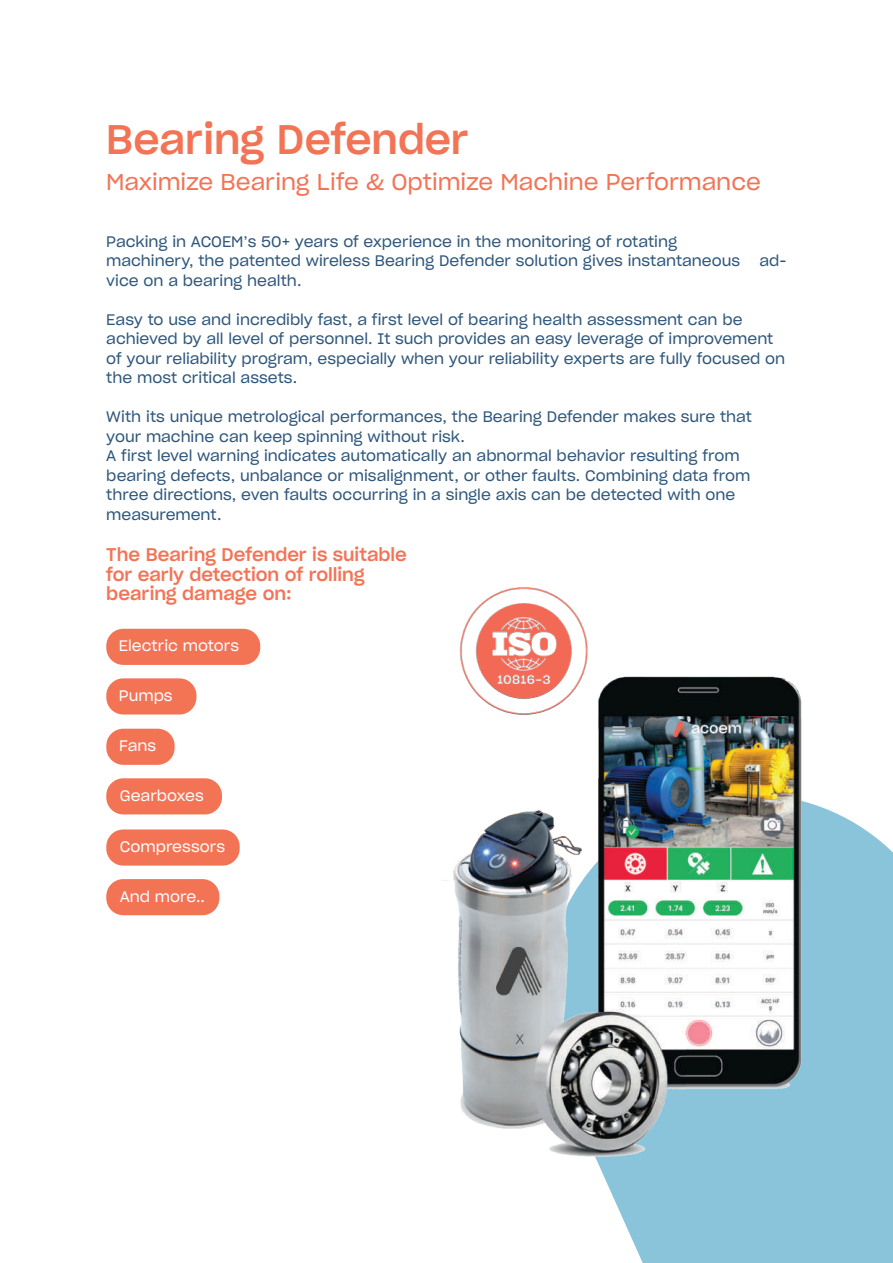
<style>
.page{position:relative;width:893px;height:1263px;background:#fff}
.page>*{position:absolute;margin:0;border:0;box-sizing:border-box;transform-origin:0 0}
.t1{font:40.5px "Sharp Grotesk Medium 20";color:#f37355}
.t2{font:22.5px "Sharp Grotesk Book 20";color:#f37355}
.t3{font:18px/19.5px "Sharp Grotesk Medium 20";color:#f37355}
.t4{font:15px/19.5px "Sharp Grotesk Book 20";color:#2e567b}
.t5{font:15px "Sharp Grotesk Book 20";color:#fff}
</style>
<div class="page">
<div style="left:600px;top:812px;width:293px;height:451px;background:#89c4da"></div>
<img style="left:441px;top:676px;width:392px;height:493px">
<div style="left:106px;top:629px;width:154px;height:36px;background:#f37355;border-radius:17px"></div>
<div style="left:106px;top:678px;width:90px;height:36px;background:#f37355;border-radius:17px"></div>
<div style="left:106px;top:778px;width:116px;height:36px;background:#f37355;border-radius:17px"></div>
<div style="left:106px;top:729px;width:69px;height:36px;background:#f37355;border-radius:17px"></div>
<img style="left:458px;top:587px;width:131px;height:129px">
<div style="left:106px;top:829px;width:134px;height:37px;background:#f37355;border-radius:17px"></div>
<div style="left:106px;top:879px;width:113px;height:36px;background:#f37355;border-radius:17px"></div>
<h1 class="t1" style="left:106px;top:106px;width:364px">Bearing Defender</h1>
<h2 class="t2" style="left:106px;top:164px;width:656px">Maximize Bearing Life &amp; Optimize Machine Performance</h2>
<p class="t4" style="left:106px;top:231px;width:635px">Packing in ACOEM’s 50+ years of experience in the monitoring of rotating machinery, the patented wireless Bearing Defender solution gives instantaneous</p>
<p class="t4" style="left:759px;top:250px;width:29px">ad-</p>
<p class="t4" style="left:106px;top:270px;width:197px">vice on a bearing health.</p>
<p class="t4" style="left:106px;top:309px;width:680px">Easy to use and incredibly fast, a first level of bearing health assessment can be achieved by all level of personnel. It such provides an easy leverage of improvement of your reliability program, especially when your reliability experts are fully focused on the most critical assets.</p>
<p class="t4" style="left:106px;top:406px;width:647px">With its unique metrological performances, the Bearing Defender makes sure that your machine can keep spinning without risk.<br>A first level warning indicates automatically an abnormal behavior resulting from bearing defects, unbalance or misalignment, or other faults. Combining data from three directions, even faults occurring in a single axis can be detected with one measurement.</p>
<p class="t3" style="left:106px;top:544px;width:302px">The Bearing Defender is suitable for early detection of rolling bearing damage on:</p>
<p class="t5" style="left:119px;top:634px;width:122px">Electric motors</p>
<p class="t5" style="left:119px;top:683px;width:55px">Pumps</p>
<p class="t5" style="left:119px;top:734px;width:39px">Fans</p>
<p class="t5" style="left:120px;top:783px;width:85px">Gearboxes</p>
<p class="t5" style="left:120px;top:835px;width:107px">Compressors</p>
<p class="t5" style="left:120px;top:884px;width:87px">And more..</p>
</div>
